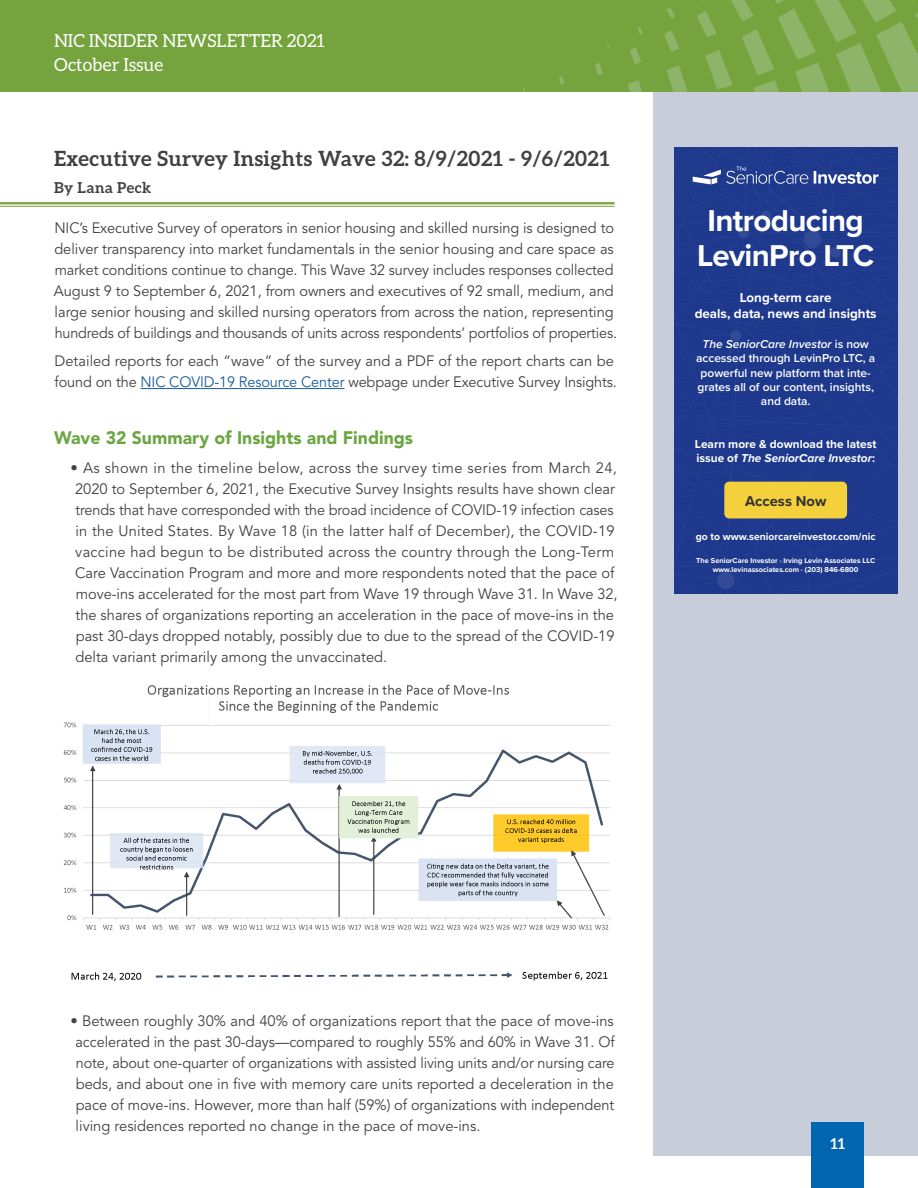
<style>
.page{position:relative;width:918px;height:1188px;background:#fff}
.page>*{position:absolute;margin:0;border:0;box-sizing:border-box;transform-origin:0 0}
.t1{font:700 31.2px/34.2px "Proxima Nova";letter-spacing:-.02em;color:#fff;text-align:center}
.t2{font:700 21px "Aleo";letter-spacing:.02em;color:#414042}
.t3{font:18px/24px "Aleo";color:#fff}
.t4{font:900 18px "Avenir LT Std";color:#6ca642}
.t5{font:15px/21px "Avenir LT Std";color:#414042}
.t6{font:700 15px "Aleo";letter-spacing:.03em;color:#414042}
.t7{font:700 15px "Aleo";color:#fff}
.t8{font:700 14.7px "Proxima Nova";color:#323232}
.t9{font:700 13.35px/16px "Proxima Nova";color:#fff;text-align:center}
.t10{font:600 11.85px/14.2px "Proxima Nova";color:#fff;text-align:center}
.t11{font:700 11.85px/14.2px "Proxima Nova";color:#fff}
.t12{font:700 10.35px "Proxima Nova";color:#fff}
.t13{font:700 7.5px/9px "Proxima Nova";color:#fff;text-align:center}
.s1{color:#175d9e}
.s2{font-style:italic}
</style>
<div class="page">
<div style="left:653px;top:92px;width:265px;height:1064px;background:#c7ced9"></div>
<div style="left:812px;top:1122px;width:52px;height:66px;background:#0066b0"></div>
<div style="left:0;top:0;width:918px;height:92px;background:#75a33d"></div>
<img style="left:522px;top:0;width:396px;height:92px">
<hr style="left:0;top:202px;width:615px;height:2px;background:#75a33d">
<hr style="left:0;top:206px;width:615px;height:1px;background:#75a33d">
<hr style="left:140px;top:388px;width:204px;height:1px;background:#175d9e">
<div style="left:674px;top:148px;width:223px;height:446px;background:#1d388c"></div>
<div style="left:724px;top:482px;width:123px;height:36px;background:#f4d13c;border-radius:5px"></div>
<img style="left:63px;top:684px;width:548px;height:298px">
<p class="t3" style="left:54px;top:28px;width:273px">NIC INSIDER NEWSLETTER 2021<br>October Issue</p>
<p class="t2" style="left:54px;top:146px;width:557px">Executive Survey Insights Wave 32: 8/9/2021 - 9/6/2021</p>
<p class="t6" style="left:54px;top:179px;width:99px">By Lana Peck</p>
<p class="t5" style="left:54px;top:217px;width:565px">NIC’s Executive Survey of operators in senior housing and skilled nursing is designed to deliver transparency into market fundamentals in the senior housing and care space as market conditions continue to change. This Wave 32 survey includes responses collected August 9 to September 6, 2021, from owners and executives of 92 small, medium, and large senior housing and skilled nursing operators from across the nation, representing hundreds of buildings and thousands of units across respondents’ portfolios of properties.</p>
<p class="t5" style="left:54px;top:351px;width:564px">Detailed reports for each “wave” of the survey and a PDF of the report charts can be found on the <span class="s1">NIC COVID-19 Resource Center</span> webpage under Executive Survey Insights.</p>
<p class="t4" style="left:54px;top:427px;width:360px">Wave 32 Summary of Insights and Findings</p>
<p class="t5" style="left:71px;top:457px;width:549px">• As shown in the timeline below, across the survey time series from March 24, 2020 to September 6, 2021, the Executive Survey Insights results have shown clear trends that have corresponded with the broad incidence of COVID-19 infection cases in the United States. By Wave 18 (in the latter half of December), the COVID-19 vaccine had begun to be distributed across the country through the Long-Term Care Vaccination Program and more and more respondents noted that the pace of move-ins accelerated for the most part from Wave 19 through Wave 31. In Wave 32, the shares of organizations reporting an acceleration in the pace of move-ins in the past 30-days dropped notably, possibly due to due to the spread of the COVID-19 delta variant primarily among the unvaccinated.</p>
<p class="t1" style="left:697px;top:203px;width:179px">Introducing<br>LevinPro LTC</p>
<p class="t9" style="left:695px;top:289px;width:183px">Long-term care<br>deals, data, news and insights</p>
<p class="t10" style="left:696px;top:337px;width:181px"><span class="s2">The SeniorCare Investor</span> is now accessed through LevinPro LTC, a powerful new platform that inte&shy;grates all of our content, insights, and data.</p>
<p class="t11" style="left:695px;top:437px;width:183px">Learn more &amp; download the latest issue of <span class="s2">The SeniorCare Investor</span>:</p>
<p class="t8" style="left:745px;top:490px;width:83px">Access Now</p>
<p class="t12" style="left:696px;top:529px;width:181px">go to www.seniorcareinvestor.com/nic</p>
<p class="t13" style="left:696px;top:556px;width:180px">The SeniorCare Investor ⋅ Irving Levin Associates LLC www.levinassociates.com ⋅ (203) 846-6800</p>
<p class="t5" style="left:75px;top:1011px;width:541px;text-align:justify;text-indent:-5px">• Between roughly 30% and 40% of organizations report that the pace of move-ins accelerated in the past 30-days—compared to roughly 55% and 60% in Wave 31. Of note, about one-quarter of organizations with assisted living units and/or nursing care beds, and about one in five with memory care units reported a deceleration in the pace of move-ins. However, more than half (59%) of organizations with independent living residences reported no change in the pace of move-ins.</p>
<p class="t7" style="left:831px;top:1135px;width:16px">11</p>
</div>
